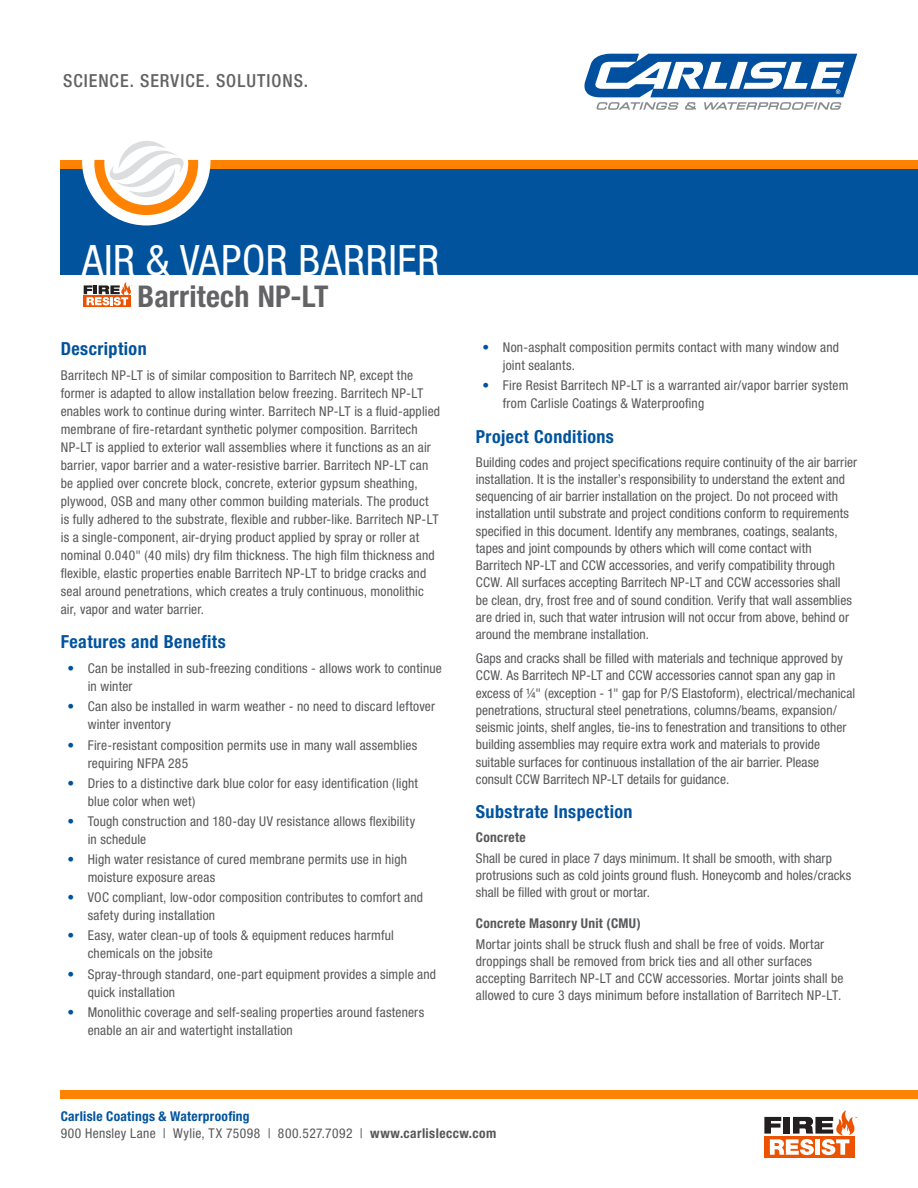
<style>
.page{position:relative;width:918px;height:1188px;background:#fff}
.page>*{position:absolute;margin:0;border:0;box-sizing:border-box;transform-origin:0 0}
.Body_Text{font:condensed 42px "Helvetica Neue";letter-spacing:.015em;color:#fff}
.t1{font:700 condensed 30px "Helvetica Neue";letter-spacing:.005em;color:#636366}
.t2{font:700 condensed 18px "Helvetica Neue";letter-spacing:.025em;color:#01539e}
.Body_Text-2{font:500 condensed 18px "Helvetica Neue";letter-spacing:.055em;color:#636366}
.t3{font:condensed 13.5px/18px "Helvetica Neue";letter-spacing:.01em;color:#57585a}
.t4{font:condensed 13.5px "Helvetica Neue";letter-spacing:.03em;color:#57585a}
.t5{font:700 condensed 13.5px "Helvetica Neue";letter-spacing:.02em;color:#57585a}
.t6{font:700 condensed 13.5px "Helvetica Neue";letter-spacing:.02em;color:#01539e}
.s1{color:#01539e}
.s2{font-weight:700}
</style>
<div class="page">
<div style="left:61px;top:164px;width:857px;height:111px;background:#01539e"></div>
<svg style="left:584px;top:54px;width:273px;height:56px"></svg>
<div style="left:61px;top:160px;width:857px;height:9px;background:#ff8200"></div>
<div style="left:82px;top:97px;width:128px;height:128px;background:#fff;border-radius:50%"></div>
<svg style="left:94px;top:141px;width:104px;height:74px"></svg>
<div style="left:61px;top:1090px;width:857px;height:9px;background:#ff8200"></div>
<div style="left:765px;top:1136px;width:90px;height:22px;background:#ed5200"></div>
<svg style="left:764px;top:1110px;width:93px;height:45px"></svg>
<svg style="left:84px;top:305px;width:47px;height:2px"></svg>
<svg style="left:84px;top:282px;width:48px;height:23px"></svg>
<p class="Body_Text-2" style="left:63px;top:70px;width:247px">SCIENCE. SERVICE. SOLUTIONS.</p>
<p class="Body_Text" style="left:82px;top:236px;width:359px">AIR &amp; VAPOR BARRIER</p>
<p class="t1" style="left:138px;top:278px;width:193px">Barritech NP-LT</p>
<p class="t2" style="left:61px;top:338px;width:87px">Description</p>
<p class="t3" style="left:61px;top:366px;width:381px">Barritech NP-LT is of similar composition to Barritech NP, except the former is adapted to allow installation below freezing. Barritech NP-LT enables work to continue during winter. Barritech NP-LT is a fluid-applied membrane of fire-retardant synthetic polymer composition. Barritech NP-LT is applied to exterior wall assemblies where it functions as an air barrier, vapor barrier and a water-resistive barrier. Barritech NP-LT can be applied over concrete block, concrete, exterior gypsum sheathing, plywood, OSB and many other common building materials. The product is fully adhered to the substrate, flexible and rubber-like. Barritech NP-LT is a single-component, air-drying product applied by spray or roller at nominal 0.040" (40 mils) dry film thickness. The high film thickness and flexible, elastic properties enable Barritech NP-LT to bridge cracks and seal around penetrations, which creates a truly continuous, monolithic air, vapor and water barrier.</p>
<p class="t2" style="left:61px;top:631px;width:167px">Features and Benefits</p>
<p class="t3" style="left:88px;top:659px;width:356px;text-indent:-20px"><span class="s1">•</span> Can be installed in sub-freezing conditions - allows work to continue in winter</p>
<p class="t3" style="left:88px;top:698px;width:349px;text-indent:-20px"><span class="s1">•</span> Can also be installed in warm weather - no need to discard leftover winter inventory</p>
<p class="t3" style="left:88px;top:736px;width:331px;text-indent:-20px"><span class="s1">•</span> Fire-resistant composition permits use in many wall assemblies requiring NFPA 285</p>
<p class="t3" style="left:88px;top:774px;width:332px;text-indent:-20px"><span class="s1">•</span> Dries to a distinctive dark blue color for easy identification (light blue color when wet)</p>
<p class="t3" style="left:88px;top:812px;width:329px;text-indent:-20px"><span class="s1">•</span> Tough construction and 180-day UV resistance allows flexibility in schedule</p>
<p class="t3" style="left:88px;top:850px;width:321px;text-indent:-20px"><span class="s1">•</span> High water resistance of cured membrane permits use in high moisture exposure areas</p>
<p class="t3" style="left:88px;top:888px;width:337px;text-indent:-20px"><span class="s1">•</span> VOC compliant, low-odor composition contributes to comfort and safety during installation</p>
<p class="t3" style="left:88px;top:927px;width:308px;text-indent:-20px"><span class="s1">•</span> Easy, water clean-up of tools &amp; equipment reduces harmful chemicals on the jobsite</p>
<p class="t3" style="left:88px;top:965px;width:350px;text-indent:-20px"><span class="s1">•</span> Spray-through standard, one-part equipment provides a simple and quick installation</p>
<p class="t3" style="left:88px;top:1003px;width:338px;text-indent:-20px"><span class="s1">•</span> Monolithic coverage and self-sealing properties around fasteners enable an air and watertight installation</p>
<p class="t3" style="left:503px;top:338px;width:338px;text-indent:-20px"><span class="s1">•</span> Non-asphalt composition permits contact with many window and joint sealants.</p>
<p class="t3" style="left:503px;top:376px;width:347px;text-indent:-20px"><span class="s1">•</span> Fire Resist Barritech NP-LT is a warranted air/vapor barrier system from Carlisle Coatings &amp; Waterproofing</p>
<p class="t2" style="left:476px;top:425px;width:140px">Project Conditions</p>
<p class="t3" style="left:476px;top:453px;width:383px;line-height:17.2px">Building codes and project specifications require continuity of the air barrier installation. It is the installer’s responsibility to understand the extent and sequencing of air barrier installation on the project. Do not proceed with installation until substrate and project conditions conform to requirements specified in this document. Identify any membranes, coatings, sealants, tapes and joint compounds by others which will come contact with Barritech NP-LT and CCW accessories, and verify compatibility through CCW. All surfaces accepting Barritech NP-LT and CCW accessories shall<br>be clean, dry, frost free and of sound condition. Verify that wall assemblies are dried in, such that water intrusion will not occur from above, behind or around the membrane installation.</p>
<p class="t3" style="left:476px;top:650px;width:381px;line-height:17.2px">Gaps and cracks shall be filled with materials and technique approved by CCW. As Barritech NP-LT and CCW accessories cannot span any gap in excess of ¼" (exception - 1" gap for P/S Elastoform), electrical/mechanical penetrations, structural steel penetrations, columns/beams, expansion/ seismic joints, shelf angles, tie-ins to fenestration and transitions to other building assemblies may require extra work and materials to provide suitable surfaces for continuous installation of the air barrier. Please consult CCW Barritech NP-LT details for guidance.</p>
<p class="t2" style="left:476px;top:801px;width:158px">Substrate Inspection</p>
<p class="t5" style="left:476px;top:829px;width:51px">Concrete</p>
<p class="t3" style="left:476px;top:849px;width:377px;line-height:17.2px">Shall be cured in place 7 days minimum. It shall be smooth, with sharp protrusions such as cold joints ground flush. Honeycomb and holes/cracks shall be filled with grout or mortar.</p>
<p class="t5" style="left:476px;top:915px;width:167px">Concrete Masonry Unit (CMU)</p>
<p class="t3" style="left:476px;top:935px;width:369px;line-height:17.2px">Mortar joints shall be struck flush and shall be free of voids. Mortar droppings shall be removed from brick ties and all other surfaces accepting Barritech NP-LT and CCW accessories. Mortar joints shall be allowed to cure 3 days minimum before installation of Barritech NP-LT.</p>
<p class="t6" style="left:61px;top:1108px;width:190px">Carlisle Coatings &amp; Waterproofing</p>
<p class="t4" style="left:61px;top:1125px;width:437px">900 Hensley Lane | Wylie, TX 75098 | 800.527.7092 | <span class="s2">www.carlisleccw.com</span></p>
</div>
